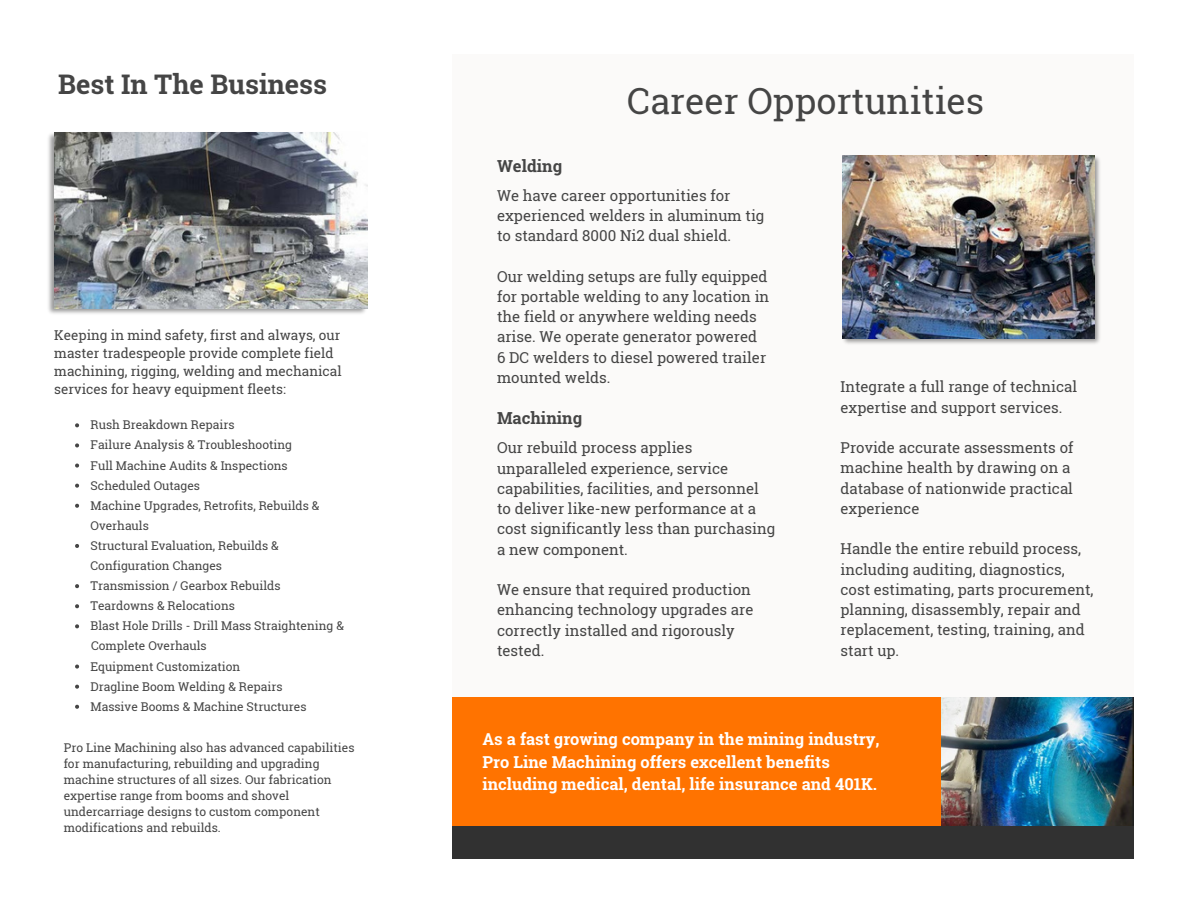
<style>
.page{position:relative;width:1188px;height:918px;background:#fff}
.page>*{position:absolute;margin:0;border:0;box-sizing:border-box;transform-origin:0 0}
.t1{font:36px "Roboto Slab";color:#454545}
.t2{font:700 27px "Roboto Slab";color:#454545}
.t3{font:700 16.5px/22.5px "Roboto Slab";letter-spacing:.005em;color:#fff}
.t4{font:700 16.5px "Roboto Slab";color:#454545}
.t5{font:15px/20.2px "Roboto Slab";color:#454545}
.t6{font:13.5px/18px "Roboto Slab";color:#454545}
.t7{font:12px/16px "Roboto Slab";color:#454545}
</style>
<div class="page">
<div style="left:452px;top:696px;width:682px;height:135px;background:#ff7300"></div>
<div style="left:452px;top:54px;width:682px;height:642px;background:#fbfaf9"></div>
<img style="left:942px;top:698px;width:192px;height:128px">
<div style="left:452px;top:826px;width:682px;height:33px;background:#313131"></div>
<img style="left:842px;top:155px;width:258px;height:189px">
<img style="left:843px;top:156px;width:252px;height:182px">
<img style="left:48px;top:132px;width:320px;height:182px">
<img style="left:54px;top:133px;width:313px;height:175px">
<svg style="left:75px;top:423px;width:4px;height:4px"></svg>
<svg style="left:75px;top:443px;width:4px;height:4px"></svg>
<svg style="left:75px;top:464px;width:4px;height:4px"></svg>
<svg style="left:75px;top:484px;width:4px;height:4px"></svg>
<svg style="left:75px;top:504px;width:4px;height:4px"></svg>
<svg style="left:75px;top:544px;width:4px;height:4px"></svg>
<svg style="left:75px;top:584px;width:4px;height:4px"></svg>
<svg style="left:75px;top:604px;width:4px;height:4px"></svg>
<svg style="left:75px;top:624px;width:4px;height:4px"></svg>
<svg style="left:75px;top:665px;width:4px;height:4px"></svg>
<svg style="left:75px;top:685px;width:4px;height:4px"></svg>
<svg style="left:75px;top:705px;width:4px;height:4px"></svg>
<h4 class="t2" style="left:58px;top:66px;width:270px">Best In The Business</h4>
<p class="t6" style="left:54px;top:326px;width:289px">Keeping in mind safety, first and always, our master tradespeople provide complete field machining, rigging, welding and mechanical services for heavy equipment fleets:</p>
<p class="t7" style="left:91px;top:417px;width:146px">Rush Breakdown Repairs</p>
<p class="t7" style="left:91px;top:437px;width:203px">Failure Analysis &amp; Troubleshooting</p>
<p class="t7" style="left:91px;top:457px;width:199px">Full Machine Audits &amp; Inspections</p>
<p class="t7" style="left:91px;top:477px;width:111px">Scheduled Outages</p>
<p class="t7" style="left:91px;top:495px;width:230px;line-height:20.1px">Machine Upgrades, Retrofits, Rebuilds &amp;<br>Overhauls</p>
<p class="t7" style="left:91px;top:535px;width:190px;line-height:20.1px">Structural Evaluation, Rebuilds &amp;<br>Configuration Changes</p>
<p class="t7" style="left:91px;top:577px;width:192px">Transmission / Gearbox Rebuilds</p>
<p class="t7" style="left:91px;top:598px;width:146px">Teardowns &amp; Relocations</p>
<p class="t7" style="left:91px;top:618px;width:255px">Blast Hole Drills - Drill Mass Straightening &amp;</p>
<p class="t7" style="left:91px;top:638px;width:117px">Complete Overhauls</p>
<p class="t7" style="left:91px;top:658px;width:151px">Equipment Customization</p>
<p class="t7" style="left:91px;top:678px;width:194px">Dragline Boom Welding &amp; Repairs</p>
<p class="t7" style="left:91px;top:698px;width:217px">Massive Booms &amp; Machine Structures</p>
<p class="t7" style="left:64px;top:739px;width:292px">Pro Line Machining also has advanced capabilities</p>
<p class="t7" style="left:64px;top:755px;width:270px">for manufacturing, rebuilding and upgrading machine structures of all sizes. Our fabrication expertise range from booms and shovel undercarriage designs to custom component modifications and rebuilds.</p>
<h4 class="t1" style="left:627px;top:77px;width:358px">Career Opportunities</h4>
<h1 class="t4" style="left:497px;top:155px;width:67px">Welding</h1>
<h3 class="t5" style="left:497px;top:185px;width:269px">We have career opportunities for experienced welders in aluminum tig to standard 8000 Ni2 dual shield.</h3>
<h4 class="t5" style="left:497px;top:266px;width:274px">Our welding setups are fully equipped for portable welding to any location in the field or anywhere welding needs arise. We operate generator powered 6 DC welders to diesel powered trailer mounted welds.</h4>
<h4 class="t4" style="left:497px;top:407px;width:87px">Machining</h4>
<h3 class="t5" style="left:497px;top:437px;width:280px">Our rebuild process applies unparalleled experience, service capabilities, facilities, and personnel to deliver like-new performance at a cost significantly less than purchasing a new component.</h3>
<h4 class="t5" style="left:497px;top:579px;width:258px">We ensure that required production enhancing technology upgrades are correctly installed and rigorously tested.</h4>
<h4 class="t5" style="left:841px;top:377px;width:238px">Integrate a full range of technical expertise and support services.</h4>
<p class="t5" style="left:841px;top:437px;width:234px">Provide accurate assessments of machine health by drawing on a database of nationwide practical experience</p>
<p class="t5" style="left:841px;top:539px;width:255px">Handle the entire rebuild process, including auditing, diagnostics, cost estimating, parts procurement, planning, disassembly, repair and replacement, testing, training, and start up.</p>
<h5 class="t3" style="left:482px;top:728px;width:399px">As a fast growing company in the mining industry,<br>Pro Line Machining offers excellent benefits including medical, dental, life insurance and 401K.</h5>
</div>
